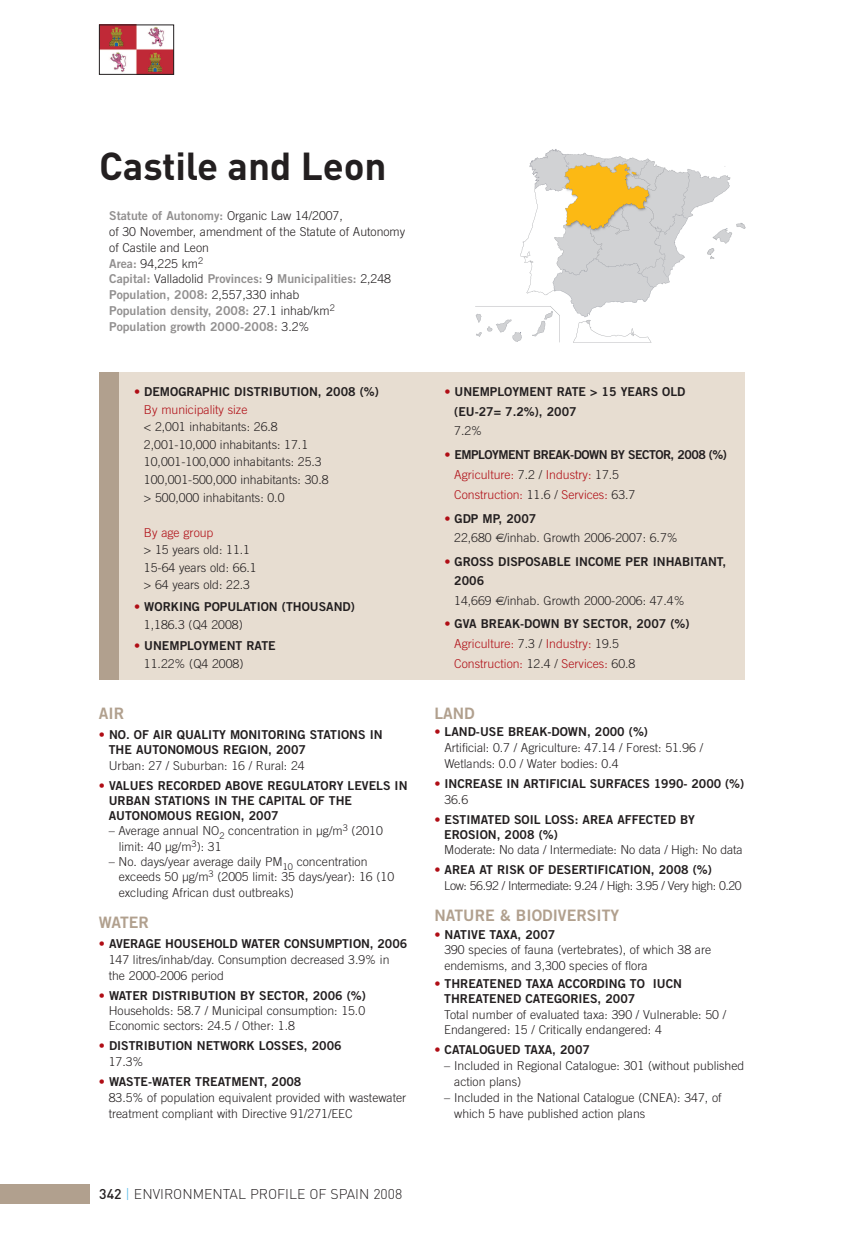
<style>
.page{position:relative;width:844px;height:1241px;background:#fff}
.page>*{position:absolute;margin:0;border:0;box-sizing:border-box;transform-origin:0 0}
.t1{font:700 38.5px "DIN";letter-spacing:-.005em;color:#231f20}
.t2{font:15.75px "Trade Gothic Bold Two";color:#b1a08e}
.t3{font:300 14px "DIN";color:#231f20}
.t4{font:300 12.25px/15.9px "Trade Gothic";color:#231f20}
.t5{font:12.25px/15px "Trade Gothic Bold Two";color:#231f20}
.t6{font:12.25px/15.8px "Trade Gothic Bold Two";color:#929090}
.t7{font:300 12.25px/19.8px "Trade Gothic";color:#b00d15}
.t8{font:300 12.25px "Trade Gothic";letter-spacing:-.035em;color:#231f20}
.t9{font:12.25px "Trade Gothic Bold Two";letter-spacing:-.045em;color:#231f20}
.s1{font-family:"Trade Gothic";font-weight:300;color:#231f20}
.s2{font-family:"Trade Gothic Bold Two";font-weight:400;color:#929090}
.s3{color:#b00d15}
.s4{font-weight:500}
.s5{color:#50b8e8}
.s6{color:#231f20}
</style>
<div class="page">
<div style="left:99px;top:372px;width:645px;height:308px;background:#e7ddd1"></div>
<img style="left:101px;top:27px;width:71px;height:45px">
<div style="left:99px;top:25px;width:75px;height:49px;border:1px solid #231f20"></div>
<div style="left:0;top:1183px;width:89px;height:20px;background:#b1a08e"></div>
<div style="left:99px;top:372px;width:20px;height:308px;background:#b1a08e"></div>
<img style="left:475px;top:149px;width:271px;height:194px">
<h1 class="t1" style="left:99px;top:144px;width:288px">Castile and Leon</h1>
<p class="t6" style="left:109px;top:209px;width:235px">Statute of Autonomy: <span class="s1">Organic Law 14/2007,</span></p>
<p class="t4" style="left:109px;top:225px;width:297px">of 30 November, amendment of the Statute of Autonomy of Castile and Leon<br><span class="s2">Area:</span> 94,225 km<sup>2</sup></p>
<p class="t6" style="left:109px;top:272px;width:283px">Capital: <span class="s1">Valladolid</span> Provinces: <span class="s1">9</span> Municipalities: <span class="s1">2,248<br></span>Population, 2008: <span class="s1">2,557,330 inhab<br></span>Population density, 2008: <span class="s1">27.1 inhab/km</span><sup>2<br></sup>Population growth 2000-2008: <span class="s1">3.2%</span></p>
<p class="t5" style="left:134px;top:385px;width:246px"><span class="s3">•</span> DEMOGRAPHIC DISTRIBUTION, 2008 (%)</p>
<p class="t7" style="left:144px;top:400px;width:105px">By municipality size</p>
<p class="t4" style="left:144px;top:419px;width:186px;line-height:17.5px">&lt; 2,001 inhabitants: 26.8<br>2,001-10,000 inhabitants: 17.1<br>10,001-100,000 inhabitants: 25.3<br>100,001-500,000 inhabitants: 30.8 &gt; 500,000 inhabitants: 0.0</p>
<p class="t7" style="left:144px;top:523px;width:71px">By age group</p>
<p class="t4" style="left:144px;top:542px;width:114px;line-height:17.5px">&gt; 15 years old: 11.1<br>15-64 years old: 66.1 &gt; 64 years old: 22.3</p>
<p class="t5" style="left:134px;top:600px;width:222px"><span class="s3">•</span> WORKING POPULATION (THOUSAND)</p>
<p class="t4" style="left:144px;top:617px;width:100px">1,186.3 (Q4 2008)</p>
<p class="t5" style="left:134px;top:639px;width:143px"><span class="s3">•</span> UNEMPLOYMENT RATE</p>
<p class="t4" style="left:144px;top:656px;width:101px">11.22% (Q4 2008)</p>
<p class="t2" style="left:99px;top:707px;width:27px">AIR</p>
<p class="t5" style="left:109px;top:727px;width:275px;text-indent:-10px"><span class="s3">•</span> NO. OF AIR QUALITY MONITORING STATIONS IN<br>THE AUTONOMOUS REGION, 2007</p>
<p class="t4" style="left:109px;top:758px;width:197px">Urban: 27 / Suburban: 16 / Rural: 24</p>
<p class="t5" style="left:109px;top:778px;width:300px;text-indent:-10px"><span class="s3">•</span> VALUES RECORDED ABOVE REGULATORY LEVELS IN<br>URBAN STATIONS IN THE CAPITAL OF THE<br>AUTONOMOUS REGION, 2007</p>
<p class="t4" style="left:119px;top:824px;width:266px;line-height:15.4px;text-indent:-10px">– Average annual NO<sub>2</sub> concentration in µg/m<sup>3</sup> (2010 limit: 40 µg/m<sup>3</sup>): 31</p>
<p class="t4" style="left:119px;top:855px;width:277px;line-height:15.4px;text-indent:-10px">– No. days/year average daily PM<sub>10</sub> concentration exceeds 50 µg/m<sup>3</sup> (2005 limit: 35 days/year): 16 (10 excluding African dust outbreaks)</p>
<p class="t2" style="left:99px;top:916px;width:52px">WATER</p>
<p class="t5" style="left:99px;top:936px;width:310px"><span class="s3">•</span> AVERAGE HOUSEHOLD WATER CONSUMPTION, 2006</p>
<p class="t4" style="left:109px;top:952px;width:282px">147 litres/inhab/day. Consumption decreased 3.9% in the 2000-2006 period</p>
<p class="t5" style="left:99px;top:988px;width:268px"><span class="s3">•</span> WATER DISTRIBUTION BY SECTOR, 2006 (%)</p>
<p class="t4" style="left:109px;top:1003px;width:258px;line-height:15px">Households: 58.7 / Municipal consumption: 15.0<br>Economic sectors: 24.5 / Other: 1.8</p>
<p class="t5" style="left:99px;top:1038px;width:244px"><span class="s3">•</span> DISTRIBUTION NETWORK LOSSES, 2006</p>
<p class="t4" style="left:109px;top:1054px;width:36px">17.3%</p>
<p class="t5" style="left:99px;top:1074px;width:204px"><span class="s3">•</span> WASTE-WATER TREATMENT, 2008</p>
<p class="t4" style="left:109px;top:1090px;width:299px">83.5% of population equivalent provided with wastewater treatment compliant with Directive 91/271/EEC</p>
<p class="t3" style="left:99px;top:1185px;width:304px"><span class="s4">342</span> <span class="s5">|</span> ENVIRONMENTAL PROFILE OF SPAIN 2008</p>
<p class="t5" style="left:454px;top:383px;width:233px;line-height:19.8px;text-indent:-10px"><span class="s3">•</span> UNEMPLOYMENT RATE &gt; 15 YEARS OLD (EU-27= 7.2%), 2007</p>
<p class="t4" style="left:454px;top:424px;width:29px">7.2%</p>
<p class="t9" style="left:444px;top:450px;width:284px"><span class="s3">•</span> EMPLOYMENT BREAK-DOWN BY SECTOR, 2008 (%)</p>
<p class="t7" style="left:454px;top:466px;width:183px">Agriculture: <span class="s6">7.2 /</span> Industry: <span class="s6">17.5<br></span>Construction: <span class="s6">11.6 /</span> Services: <span class="s6">63.7</span></p>
<p class="t5" style="left:444px;top:511px;width:94px"><span class="s3">•</span> GDP MP, 2007</p>
<p class="t4" style="left:454px;top:531px;width:225px">22,680 /inhab. Growth 2006-2007: 6.7%</p>
<p class="t5" style="left:454px;top:553px;width:273px;line-height:18.9px;text-indent:-10px"><span class="s3">•</span> GROSS DISPOSABLE INCOME PER INHABITANT,<br>2006</p>
<p class="t4" style="left:454px;top:593px;width:232px">14,669 /inhab. Growth 2000-2006: 47.4%</p>
<p class="t5" style="left:444px;top:617px;width:247px"><span class="s3">•</span> GVA BREAK-DOWN BY SECTOR, 2007 (%)</p>
<p class="t7" style="left:454px;top:635px;width:183px">Agriculture: <span class="s6">7.3 /</span> Industry: <span class="s6">19.5<br></span>Construction: <span class="s6">12.4 /</span> Services: <span class="s6">60.8</span></p>
<p class="t2" style="left:434px;top:707px;width:42px">LAND</p>
<p class="t5" style="left:434px;top:725px;width:215px"><span class="s3">•</span> LAND-USE BREAK-DOWN, 2000 (%)</p>
<p class="t4" style="left:444px;top:740px;width:260px">Artificial: 0.7 / Agriculture: 47.14 / Forest: 51.96 /<br>Wetlands: 0.0 / Water bodies: 0.4</p>
<p class="t5" style="left:434px;top:777px;width:311px"><span class="s3">•</span> INCREASE IN ARTIFICIAL SURFACES 1990- 2000 (%)</p>
<p class="t4" style="left:444px;top:792px;width:25px">36.6</p>
<p class="t5" style="left:444px;top:812px;width:252px;text-indent:-10px"><span class="s3">•</span> ESTIMATED SOIL LOSS: AREA AFFECTED BY<br>EROSION, 2008 (%)</p>
<p class="t4" style="left:444px;top:843px;width:299px">Moderate: No data / Intermediate: No data / High: No data</p>
<p class="t5" style="left:434px;top:863px;width:279px"><span class="s3">•</span> AREA AT RISK OF DESERTIFICATION, 2008 (%)</p>
<p class="t8" style="left:444px;top:881px;width:299px">Low: 56.92 / Intermediate: 9.24 / High: 3.95 / Very high: 0.20</p>
<p class="t2" style="left:434px;top:909px;width:186px">NATURE &amp; BIODIVERSITY</p>
<p class="t5" style="left:434px;top:927px;width:122px"><span class="s3">•</span> NATIVE TAXA, 2007</p>
<p class="t4" style="left:444px;top:942px;width:268px">390 species of fauna (vertebrates), of which 38 are endemisms, and 3,300 species of flora</p>
<p class="t5" style="left:444px;top:976px;width:239px;text-indent:-10px"><span class="s3">•</span> THREATENED TAXA ACCORDING TO IUCN<br>THREATENED CATEGORIES, 2007</p>
<p class="t4" style="left:444px;top:1007px;width:283px">Total number of evaluated taxa: 390 / Vulnerable: 50 /<br>Endangered: 15 / Critically endangered: 4</p>
<p class="t5" style="left:434px;top:1043px;width:157px"><span class="s3">•</span> CATALOGUED TAXA, 2007</p>
<p class="t4" style="left:454px;top:1058px;width:291px;text-indent:-10px">– Included in Regional Catalogue: 301 (without published action plans)</p>
<p class="t4" style="left:454px;top:1090px;width:269px;text-indent:-10px">– Included in the National Catalogue (CNEA): 347, of which 5 have published action plans</p>
</div>
